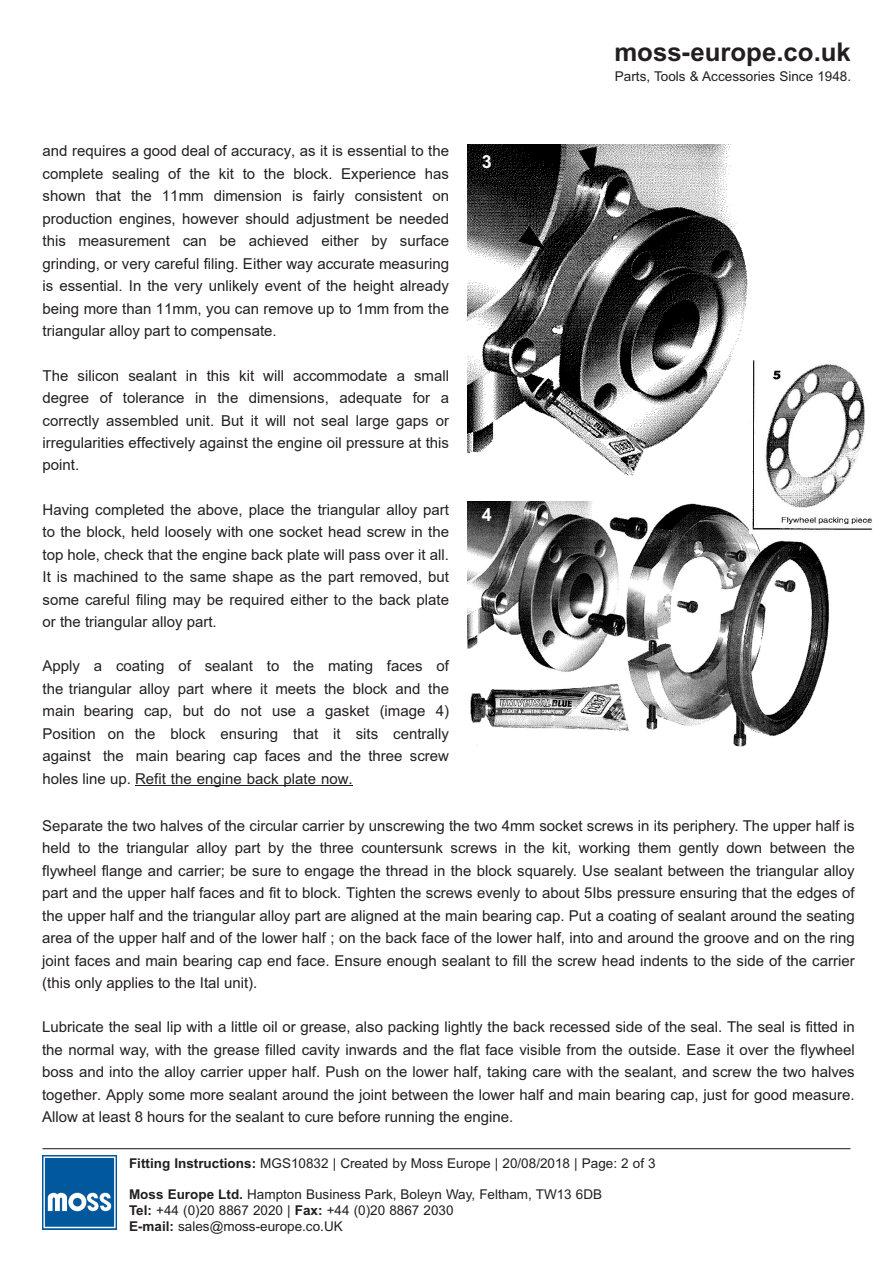
<style>
.page{position:relative;width:893px;height:1263px;background:#fff}
.page>*{position:absolute;margin:0;border:0;box-sizing:border-box;transform-origin:0 0}
.t1{font:700 25.8px "Arial";color:#231f20}
.t2{font:700 18px "Arial";color:#fff}
.t3{font:15px/22.5px "Arial";color:#231f20;text-align:justify}
.t4{font:13.5px/15.8px "Arial";color:#231f20}
.s1{font-weight:700}
.s2{font-style:inherit}
</style>
<div class="page">
<hr style="left:43px;top:1148px;width:807px;height:1px;background:#231f20">
<img style="left:43px;top:1155px;width:74px;height:74px">
<hr style="left:135px;top:785px;width:218px;height:1px;background:#231f20">
<img style="left:468px;top:145px;width:280px;height:331px">
<img style="left:468px;top:502px;width:362px;height:245px">
<img style="left:750px;top:360px;width:122px;height:173px">
<h1 class="t1" style="left:614px;top:37px;width:238px">moss-europe.co.uk</h1>
<p class="t4" style="left:615px;top:69px;width:238px">Parts, Tools &amp; Accessories Since 1948.</p>
<p class="t3" style="left:43px;top:139px;width:408px">and requires a good deal of accuracy, as it is essential to the complete sealing of the kit to the block. Experience has shown that the 11mm dimension is fairly consistent on production engines, however should adjustment be needed this measurement can be achieved either by surface grinding, or very careful filing. Either way accurate measuring is essential. In the very unlikely event of the height already being more than 11mm, you can remove up to 1mm from the triangular alloy part to compensate.</p>
<p class="t3" style="left:43px;top:364px;width:408px">The silicon sealant in this kit will accommodate a small degree of tolerance in the dimensions, adequate for a correctly assembled unit. But it will not seal large gaps or irregularities effectively against the engine oil pressure at this point.</p>
<p class="t3" style="left:43px;top:498px;width:408px">Having completed the above, place the triangular alloy part to the block, held loosely with one socket head screw in the top hole, check that the engine back plate will pass over it all.<br>It is machined to the same shape as the part removed, but some careful filing may be required either to the back plate or the triangular alloy part.</p>
<p class="t3" style="left:43px;top:655px;width:408px">Apply a coating of sealant to the mating faces of the triangular alloy part where it meets the block and the main bearing cap, but do not use a gasket (image 4)<br>Position on the block ensuring that it sits centrally against the main bearing cap faces and the three screw holes line up. Refit the engine back plate now.</p>
<p class="t3" style="left:42px;top:814px;width:814px">Separate the two halves of the circular carrier by unscrewing the two 4mm socket screws in its periphery. The upper half is held to the triangular alloy part by the three countersunk screws in the kit, working them gently down between the flywheel flange and carrier; be sure to engage the thread in the block squarely. Use sealant between the triangular alloy part and the upper half faces and fit to block. Tighten the screws evenly to about 5Ibs pressure ensuring that the edges of the upper half and the triangular alloy part are aligned at the main bearing cap. Put a coating of sealant around the seating area of the upper half and of the lower half ; on the back face of the lower half, into and around the groove and on the ring joint faces and main bearing cap end face. Ensure enough sealant to fill the screw head indents to the side of the carrier (this only applies to the Ital unit).</p>
<p class="t3" style="left:42px;top:1016px;width:814px">Lubricate the seal lip with a little oil or grease, also packing lightly the back recessed side of the seal. The seal is fitted in the normal way, with the grease filled cavity inwards and the flat face visible from the outside. Ease it over the flywheel boss and into the alloy carrier upper half. Push on the lower half, taking care with the sealant, and screw the two halves together. Apply some more sealant around the joint between the lower half and main bearing cap, just for good measure.<br>Allow at least 8 hours for the sealant to cure before running the engine.</p>
<p class="t2" style="left:482px;top:152px;width:12px">3</p>
<p class="t2" style="left:482px;top:504px;width:12px">4</p>
<p class="t4" style="left:129px;top:1156px;width:528px"><span class="s1">Fitting Instructions:</span> MGS10832 | Created by Moss Europe | 20/08/2018 | Page: 2 of <span class="s2">3</span></p>
<p class="t4" style="left:129px;top:1186px;width:475px"><span class="s1">Moss Europe Ltd.</span> Hampton Business Park, Boleyn Way, Feltham, TW13 6DB<br><span class="s1">Tel:</span> +44 (0)20 8867 2020 | <span class="s1">Fax:</span> +44 (0)20 8867 2030<br><span class="s1">E-mail:</span> sales@moss-europe.co.UK</p>
</div>
